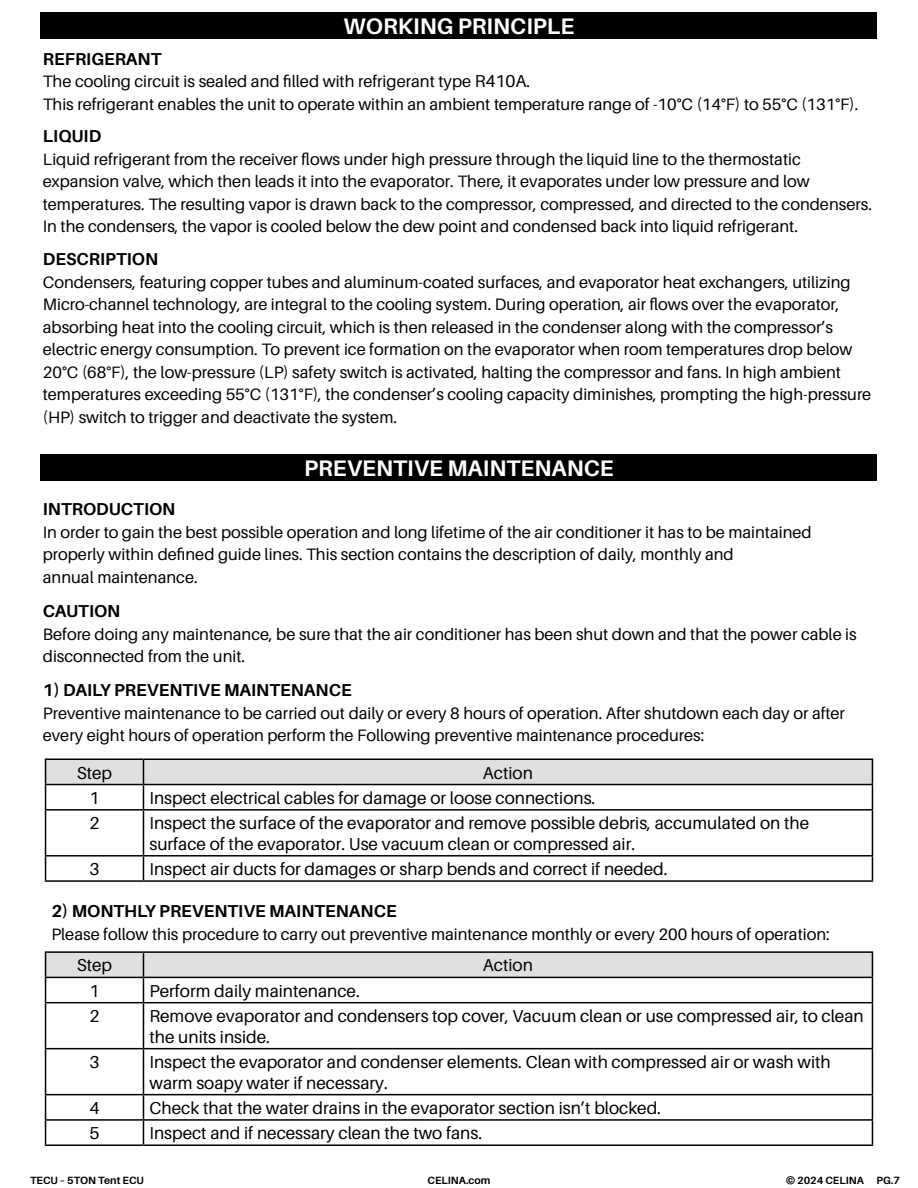
<style>
.page{position:relative;width:918px;height:1188px;background:#fff}
.page>*{position:absolute;margin:0;border:0;box-sizing:border-box;transform-origin:0 0}
.t1{font:700 22.5px "Aileron";color:#fff}
.t2{font:17.25px/20.7px "Aileron";color:#000}
.t3{font:700 17.25px "Aileron";color:#000}
.t4{font:16.5px/22.5px "Aileron";color:#000}
.t5{font:700 10.5px "Aileron";color:#000}
.s1{font-size:17.25px}
</style>
<div class="page">
<div style="left:41px;top:12px;width:836px;height:27px;background:#000"></div>
<div style="left:41px;top:454px;width:836px;height:27px;background:#000"></div>
<hr style="left:45px;top:758px;width:98px;height:2px;background:#000">
<hr style="left:143px;top:758px;width:730px;height:2px;background:#000">
<svg style="left:45px;top:759px;width:828px;height:50px"></svg>
<hr style="left:45px;top:809px;width:98px;height:2px;background:#000">
<hr style="left:45px;top:811px;width:1px;height:44px;background:#000">
<hr style="left:143px;top:809px;width:730px;height:2px;background:#000">
<hr style="left:143px;top:811px;width:1px;height:44px;background:#000">
<hr style="left:872px;top:811px;width:1px;height:44px;background:#000">
<hr style="left:45px;top:855px;width:98px;height:2px;background:#000">
<svg style="left:45px;top:857px;width:1px;height:23px"></svg>
<hr style="left:143px;top:855px;width:730px;height:2px;background:#000">
<svg style="left:143px;top:857px;width:1px;height:23px"></svg>
<svg style="left:872px;top:857px;width:1px;height:23px"></svg>
<hr style="left:45px;top:880px;width:98px;height:2px;background:#000">
<hr style="left:143px;top:880px;width:730px;height:2px;background:#000">
<hr style="left:45px;top:951px;width:98px;height:2px;background:#000">
<hr style="left:143px;top:951px;width:730px;height:2px;background:#000">
<svg style="left:45px;top:952px;width:828px;height:50px"></svg>
<hr style="left:45px;top:1002px;width:98px;height:1px;background:#000">
<hr style="left:45px;top:1003px;width:1px;height:45px;background:#000">
<hr style="left:143px;top:1002px;width:730px;height:1px;background:#000">
<hr style="left:143px;top:1003px;width:1px;height:45px;background:#000">
<hr style="left:872px;top:1003px;width:1px;height:45px;background:#000">
<hr style="left:45px;top:1048px;width:98px;height:1px;background:#000">
<hr style="left:45px;top:1049px;width:1px;height:45px;background:#000">
<hr style="left:143px;top:1048px;width:730px;height:1px;background:#000">
<hr style="left:143px;top:1049px;width:1px;height:45px;background:#000">
<hr style="left:872px;top:1049px;width:1px;height:45px;background:#000">
<hr style="left:45px;top:1094px;width:98px;height:1px;background:#000">
<hr style="left:143px;top:1094px;width:730px;height:1px;background:#000">
<hr style="left:45px;top:1119px;width:98px;height:2px;background:#000">
<svg style="left:45px;top:1095px;width:1px;height:49px"></svg>
<hr style="left:143px;top:1119px;width:730px;height:2px;background:#000">
<svg style="left:143px;top:1095px;width:1px;height:49px"></svg>
<svg style="left:872px;top:1095px;width:1px;height:49px"></svg>
<hr style="left:45px;top:1144px;width:98px;height:2px;background:#000">
<hr style="left:143px;top:1144px;width:730px;height:2px;background:#000">
<h1 class="t1" style="left:344px;top:13px;width:232px">WORKING PRINCIPLE</h1>
<p class="t3" style="left:43px;top:49px;width:120px">REFRIGERANT</p>
<p class="t4" style="left:43px;top:70px;width:817px">The cooling circuit is sealed and filled with refrigerant type <span class="s1">R410A</span>.<br>This refrigerant enables the unit to operate within an ambient temperature range of -10°C (14°F) to 55°C (131°F).</p>
<p class="t3" style="left:43px;top:127px;width:60px">LIQUID</p>
<p class="t4" style="left:43px;top:148px;width:831px">Liquid refrigerant from the receiver flows under high pressure through the liquid line to the thermostatic expansion valve, which then leads it into the evaporator. There, it evaporates under low pressure and low temperatures. The resulting vapor is drawn back to the compressor, compressed, and directed to the condensers.<br>In the condensers, the vapor is cooled below the dew point and condensed back into liquid refrigerant.</p>
<p class="t3" style="left:43px;top:249px;width:117px">DESCRIPTION</p>
<p class="t4" style="left:43px;top:271px;width:830px">Condensers, featuring copper tubes and aluminum-coated surfaces, and evaporator heat exchangers, utilizing Micro-channel technology, are integral to the cooling system. During operation, air flows over the evaporator, absorbing heat into the cooling circuit, which is then released in the condenser along with the compressor’s electric energy consumption. To prevent ice formation on the evaporator when room temperatures drop below 20°C (68°F), the low-pressure (LP) safety switch is activated, halting the compressor and fans. In high ambient temperatures exceeding 55°C (131°F), the condenser’s cooling capacity diminishes, prompting the high-pressure (HP) switch to trigger and deactivate the system.</p>
<h1 class="t1" style="left:304px;top:455px;width:311px">PREVENTIVE MAINTENANCE</h1>
<p class="t3" style="left:43px;top:500px;width:134px">INTRODUCTION</p>
<p class="t4" style="left:43px;top:521px;width:770px">In order to gain the best possible operation and long lifetime of the air conditioner it has to be maintained properly within defined guide lines. This section contains the description of daily, monthly and<br>annual maintenance.</p>
<p class="t3" style="left:43px;top:602px;width:79px">CAUTION</p>
<p class="t4" style="left:43px;top:623px;width:815px">Before doing any maintenance, be sure that the air conditioner has been shut down and that the power cable is disconnected from the unit.</p>
<p class="t3" style="left:43px;top:681px;width:310px">1) DAILY PREVENTIVE MAINTENANCE</p>
<p class="t4" style="left:43px;top:702px;width:804px">Preventive maintenance to be carried out daily or every 8 hours of operation. After shutdown each day or after every eight hours of operation perform the Following preventive maintenance procedures:</p>
<p class="t2" style="left:77px;top:762px;width:37px">Step</p>
<p class="t2" style="left:483px;top:762px;width:51px">Action</p>
<p class="t2" style="left:90px;top:788px;width:12px">1</p>
<p class="t2" style="left:149px;top:788px;width:447px">Inspect electrical cables for damage or loose connections.</p>
<p class="t2" style="left:90px;top:813px;width:12px">2</p>
<p class="t2" style="left:149px;top:813px;width:661px">Inspect the surface of the evaporator and remove possible debris, accumulated on the surface of the evaporator. Use vacuum clean or compressed air.</p>
<p class="t2" style="left:90px;top:859px;width:12px">3</p>
<p class="t2" style="left:149px;top:859px;width:520px">Inspect air ducts for damages or sharp bends and correct if needed.</p>
<p class="t3" style="left:51px;top:901px;width:347px">2) MONTHLY PREVENTIVE MAINTENANCE</p>
<p class="t4" style="left:51px;top:923px;width:780px">Please follow this procedure to carry out preventive maintenance monthly or every 200 hours of operation:</p>
<p class="t2" style="left:77px;top:955px;width:37px">Step</p>
<p class="t2" style="left:483px;top:955px;width:51px">Action</p>
<p class="t2" style="left:90px;top:981px;width:12px">1</p>
<p class="t2" style="left:149px;top:981px;width:212px">Perform daily maintenance.</p>
<p class="t2" style="left:90px;top:1006px;width:12px">2</p>
<p class="t2" style="left:149px;top:1006px;width:716px">Remove evaporator and condensers top cover, Vacuum clean or use compressed air, to clean the units inside.</p>
<p class="t2" style="left:90px;top:1052px;width:12px">3</p>
<p class="t2" style="left:149px;top:1052px;width:683px">Inspect the evaporator and condenser elements. Clean with compressed air or wash with warm soapy water if necessary.</p>
<p class="t2" style="left:90px;top:1098px;width:12px">4</p>
<p class="t2" style="left:149px;top:1098px;width:513px">Check that the water drains in the evaporator section isn’t blocked.</p>
<p class="t2" style="left:90px;top:1123px;width:12px">5</p>
<p class="t2" style="left:149px;top:1123px;width:334px">Inspect and if necessary clean the two fans.</p>
<p class="t5" style="left:30px;top:1175px;width:115px">TECU – 5TON Tent ECU</p>
<p class="t5" style="left:428px;top:1175px;width:64px">CELINA.com</p>
<p class="t5" style="left:786px;top:1175px;width:115px">© 2024 CELINA PG.7</p>
</div>
